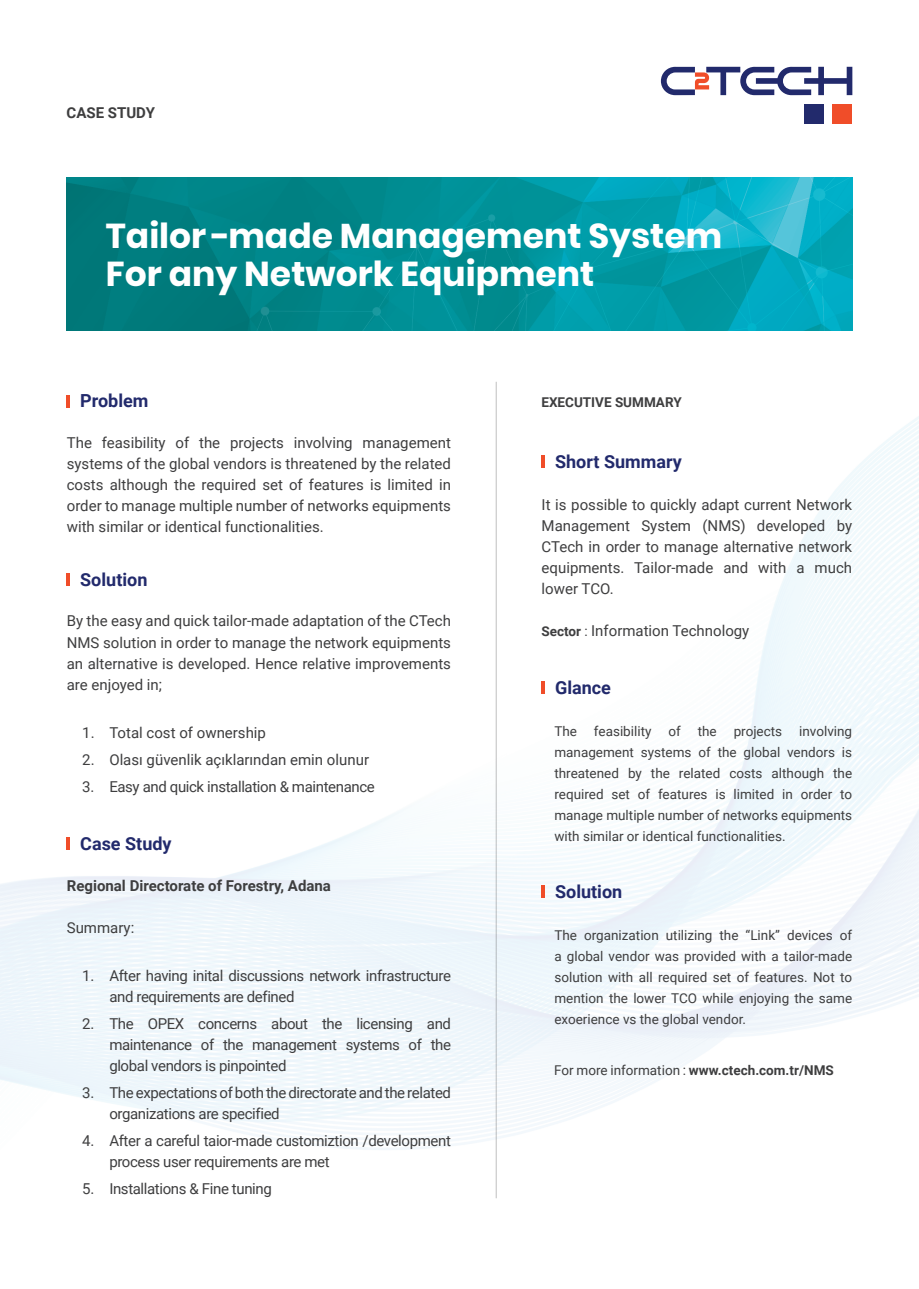
<style>
.page{position:relative;width:919px;height:1289px;background:#fff}
.page>*{position:absolute;margin:0;border:0;box-sizing:border-box;transform-origin:0 0}
.t1{font:700 34.5px/37.5px "Poppins";color:#fff}
.t2{font:700 18px "Roboto";color:#222a6c}
.t3{font:15px/21px "Roboto";letter-spacing:-.025em;color:#3e3e3f;text-align:justify}
.t4{font:15px "Roboto";color:#3e3e3f}
.t5{font:700 15px "Roboto";color:#3e3e3f}
.t6{font:13.5px/21px "Roboto";color:#3e3e3f;text-align:justify}
.t7{font:700 13.5px "Roboto";color:#3e3e3f}
.s1{font-weight:700;font-size:13.5px}
.s2{font-size:13.5px}
.s3{font-weight:400}
</style>
<div class="page">
<img style="left:0;top:66px;width:918px;height:1133px">
<svg style="left:541px;top:455px;width:3px;height:12px"></svg>
<svg style="left:541px;top:885px;width:3px;height:12px"></svg>
<hr style="left:495px;top:382px;width:1px;height:816px;background:#3e3e3f">
<img style="left:67px;top:178px;width:785px;height:152px">
<svg style="left:67px;top:395px;width:3px;height:12px"></svg>
<svg style="left:67px;top:573px;width:3px;height:13px"></svg>
<svg style="left:67px;top:837px;width:3px;height:13px"></svg>
<svg style="left:660px;top:67px;width:192px;height:28px"></svg>
<div style="left:832px;top:104px;width:20px;height:19px;background:#f04d29"></div>
<div style="left:804px;top:104px;width:19px;height:19px;background:#222a6c"></div>
<svg style="left:541px;top:681px;width:3px;height:12px"></svg>
<p class="t5" style="left:67px;top:102px;width:90px">CASE STUDY</p>
<h1 class="t1" style="left:106px;top:217px;width:617px">Tailor -made Management System<br>For any Network Equipment</h1>
<p class="t2" style="left:80px;top:388px;width:70px">Problem</p>
<p class="t3" style="left:67px;top:431px;width:385px">The feasibility of the projects involving management systems of the global vendors is threatened by the related costs although the required set of features is limited in order to manage multiple number of networks equipments with similar or identical functionalities.</p>
<p class="t2" style="left:80px;top:567px;width:69px">Solution</p>
<p class="t3" style="left:67px;top:610px;width:385px">By the easy and quick tailor-made adaptation of the CTech NMS solution in order to manage the network equipments an alternative is developed. Hence relative improvements are enjoyed in;</p>
<p class="t4" style="left:82px;top:721px;width:185px">1. Total cost of ownership</p>
<p class="t4" style="left:82px;top:748px;width:288px">2. Olası güvenlik açıklarından emin olunur</p>
<p class="t3" style="left:82px;top:775px;width:294px">3. Easy and quick installation &amp; maintenance</p>
<p class="t2" style="left:80px;top:831px;width:93px">Case Study</p>
<p class="t5" style="left:67px;top:874px;width:266px">Regional Directorate of Forestry, Adana</p>
<p class="t4" style="left:67px;top:916px;width:69px">Summary:</p>
<p class="t3" style="left:109px;top:964px;width:343px;text-indent:-27px">1. After having inital discussions network infrastructure and requirements are defined</p>
<p class="t3" style="left:109px;top:1012px;width:343px;text-indent:-27px">2. The OPEX concerns about the licensing and maintenance of the management systems of the global vendors is pinpointed</p>
<p class="t3" style="left:109px;top:1081px;width:343px;text-indent:-27px">3. The expectations of both the directorate and the related organizations are specified</p>
<p class="t3" style="left:109px;top:1129px;width:343px;text-indent:-27px">4. After a careful taior-made customiztion /development process user requirements are met</p>
<p class="t3" style="left:82px;top:1177px;width:191px">5. Installations &amp; Fine tuning</p>
<p class="t7" style="left:541px;top:392px;width:142px">EXECUTIVE SUMMARY</p>
<p class="t2" style="left:555px;top:449px;width:128px">Short Summary</p>
<p class="t3" style="left:541px;top:493px;width:312px">It is possible to quickly adapt current Network Management System (NMS) developed by CTech in order to manage alternative network equipments. Tailor-made and with a much lower TCO.</p>
<p class="t4" style="left:541px;top:620px;width:209px"><span class="s1">Sector</span> <span class="s2">:</span> Information Technology</p>
<p class="t2" style="left:555px;top:674px;width:57px">Glance</p>
<p class="t6" style="left:554px;top:720px;width:24px">The</p>
<p class="t6" style="left:594px;top:720px;width:59px">feasibility</p>
<p class="t6" style="left:668px;top:720px;width:14px">of</p>
<p class="t6" style="left:697px;top:720px;width:21px">the</p>
<p class="t6" style="left:733px;top:720px;width:50px">projects</p>
<p class="t6" style="left:554px;top:720px;width:299px;text-indent:245px">involving management systems of the global vendors is threatened by the related costs although the required set of features is limited in order to manage multiple number of networks equipments with similar or identical functionalities.</p>
<p class="t2" style="left:555px;top:879px;width:69px">Solution</p>
<p class="t6" style="left:554px;top:924px;width:299px">The organization utilizing the “Link” devices of a global vendor was provided with a tailor-made solution with all required set of features. Not to mention the lower TCO while enjoying the same exoerience vs the global vendor.</p>
<p class="t7" style="left:554px;top:1060px;width:281px"><span class="s3">For more information :</span> www.ctech.com.tr/NMS</p>
</div>
